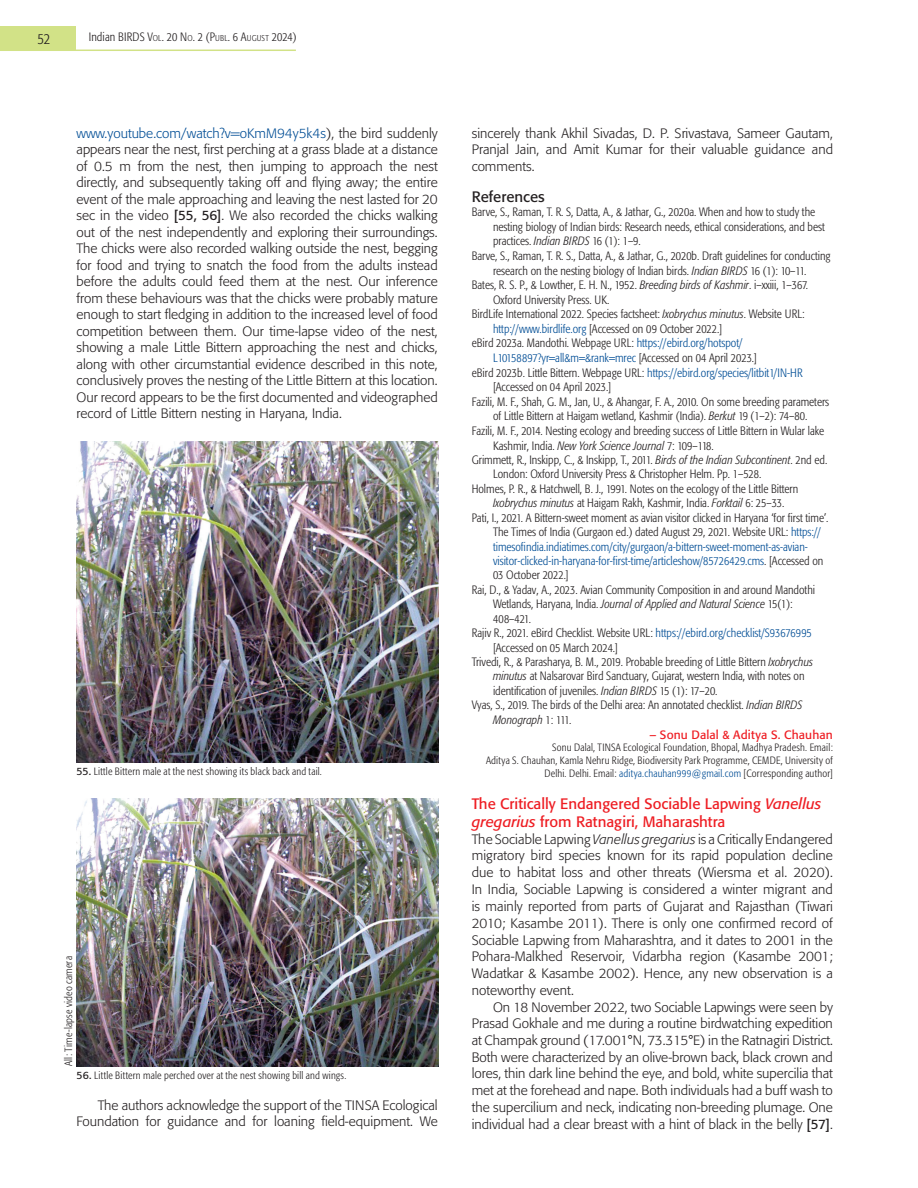
<style>
.page{position:relative;width:918px;height:1188px;background:#fff}
.page>*{position:absolute;margin:0;border:0;box-sizing:border-box;transform-origin:0 0}
.Subhead{font:15px/18.1px "Formata";color:#ee1d23}
.Subhead-2{font:15px "Formata";color:#231f20}
.t1{font:300 condensed 15px "Formata";color:#231f20}
.Body_text{font:300 13.5px/16.5px "Formata";color:#231f20;text-align:justify}
.Body_text-no_indent{font:300 13.5px/16.8px "Formata";letter-spacing:.005em;color:#231f20;text-align:justify}
.Reference{font:300 condensed 12px/14.4px "Formata";color:#231f20}
.t2{font:300 condensed 12px "Formata";letter-spacing:.005em;color:#231f20}
.Author{font:12px "Formata";letter-spacing:.015em;color:#ee1d23}
.t3{font:300 condensed 10.5px/12.8px "Formata";letter-spacing:.02em;color:#231f20;text-align:right}
.s1{font-style:inherit}
.s2{font-size:8.4px}
.s3{color:#014d95}
.s4{font-weight:400}
.s5{font-weight:400;font-stretch:normal}
.s6{font-style:italic}
</style>
<div class="page">
<img style="left:77px;top:442px;width:361px;height:320px">
<img style="left:77px;top:798px;width:361px;height:268px">
<div style="left:0;top:26px;width:76px;height:24px;background:#d2e287"></div>
<hr style="left:0;top:50px;width:296px;height:1px;background:#d2e287">
<p class="t1" style="left:37px;top:30px;width:14px">52</p>
<p class="t2" style="left:89px;top:29px;width:209px"><span class="s1">Indian BIRDS</span> V<span class="s2">OL</span>. 20 N<span class="s2">O</span>. 2 (P<span class="s2">UBL</span>. 6 A<span class="s2">UGUST</span> 2024)</p>
<p class="Body_text" style="left:77px;top:125px;width:363px"><span class="s3">www.youtube.com/watch?v=oKmM94y5k4s</span>), the bird suddenly appears near the nest, first perching at a grass blade at a distance of 0.5 m from the nest, then jumping to approach the nest directly, and subsequently taking off and flying away; the entire event of the male approaching and leaving the nest lasted for 20 sec in the video <span class="s4">[55, 56]</span>. We also recorded the chicks walking out of the nest independently and exploring their surroundings.<br>The chicks were also recorded walking outside the nest, begging for food and trying to snatch the food from the adults instead before the adults could feed them at the nest. Our inference from these behaviours was that the chicks were probably mature enough to start fledging in addition to the increased level of food competition between them. Our time-lapse video of the nest, showing a male Little Bittern approaching the nest and chicks, along with other circumstantial evidence described in this note, conclusively proves the nesting of the Little Bittern at this location.<br>Our record appears to be the first documented and videographed record of Little Bittern nesting in Haryana, India.</p>
<p class="t3" style="left:77px;top:765px;width:247px"><span class="s5">55.</span> Little Bittern male at the nest showing its black back and tail.</p>
<p class="t3" style="left:62px;top:1066px;width:111px;rotate:-90deg">All: Time-lapse video camera</p>
<p class="t3" style="left:77px;top:1069px;width:271px"><span class="s5">56.</span> Little Bittern male perched over at the nest showing bill and wings.</p>
<p class="Body_text" style="left:77px;top:1097px;width:363px;text-align:right">The authors acknowledge the support of the TINSA Ecological<br>Foundation for guidance and for loaning field-equipment. We</p>
<p class="Body_text" style="left:472px;top:125px;width:363px">sincerely thank Akhil Sivadas, D. P. Srivastava, Sameer Gautam, Pranjal Jain, and Amit Kumar for their valuable guidance and comments.</p>
<p class="Subhead-2" style="left:472px;top:187px;width:75px">References</p>
<p class="Reference" style="left:493px;top:205px;width:333px;text-indent:-21px">Barve, S., Raman, T. R. S, Datta, A., &amp; Jathar, G., 2020a. When and how to study the nesting biology of Indian birds: Research needs, ethical considerations, and best practices. <span class="s6">Indian BIRDS</span> 16 (1): 1–9.</p>
<p class="Reference" style="left:472px;top:249px;width:360px;text-align:center">Barve, S., Raman, T. R. S., Datta, A., &amp; Jathar, G., 2020b. Draft guidelines for conducting research on the nesting biology of Indian birds. <span class="s6">Indian BIRDS</span> 16 (1): 10–11.</p>
<p class="Reference" style="left:493px;top:278px;width:317px;text-indent:-21px">Bates, R. S. P., &amp; Lowther, E. H. N., 1952. <span class="s6">Breeding birds of Kashmir</span>. i–xxiii, 1–367.<br>Oxford University Press. UK.</p>
<p class="Reference" style="left:493px;top:307px;width:313px;text-indent:-21px">BirdLife International 2022. Species factsheet: <span class="s6">Ixobrychus minutus</span>. Website URL: <span class="s3">http://www.birdlife.org</span> [Accessed on 09 October 2022.]</p>
<p class="Reference" style="left:493px;top:336px;width:265px;text-indent:-21px">eBird 2023a. Mandothi. Webpage URL: <span class="s3">https://ebird.org/hotspot/<br>L10158897?yr=all&amp;m=&amp;rank=mrec</span> [Accessed on 04 April 2023.]</p>
<p class="Reference" style="left:493px;top:365px;width:311px;text-indent:-21px">eBird 2023b. Little Bittern. Webpage URL: <span class="s3">https://ebird.org/species/litbit1/IN-HR </span>[Accessed on 04 April 2023.]</p>
<p class="Reference" style="left:472px;top:394px;width:359px;text-align:center">Fazili, M. F., Shah, G. M., Jan, U., &amp; Ahangar, F. A., 2010. On some breeding parameters of Little Bittern at Haigam wetland, Kashmir (India). <span class="s6">Berkut</span> 19 (1–2): 74–80.</p>
<p class="Reference" style="left:493px;top:424px;width:333px;text-indent:-21px">Fazili, M. F., 2014. Nesting ecology and breeding success of Little Bittern in Wular lake<br>Kashmir, India. <span class="s6">New York Science Journal</span> 7: 109–118.</p>
<p class="Reference" style="left:493px;top:453px;width:336px;text-indent:-21px">Grimmett, R., Inskipp, C., &amp; Inskipp, T., 2011. <span class="s6">Birds of the Indian Subcontinent</span>. 2nd ed.<br>London: Oxford University Press &amp; Christopher Helm. Pp. 1–528.</p>
<p class="Reference" style="left:493px;top:482px;width:307px;text-indent:-21px">Holmes, P. R., &amp; Hatchwell, B. J., 1991. Notes on the ecology of the Little Bittern<br><span class="s6">Ixobrychus minutus</span> at Haigam Rakh, Kashmir, India. <span class="s6">Forktail</span> 6: 25–33.</p>
<p class="Reference" style="left:493px;top:510px;width:337px;text-indent:-21px">Pati, I., 2021. A Bittern-sweet moment as avian visitor clicked in Haryana ‘for first time’.<br>The Times of India (Gurgaon ed.) dated August 29, 2021. Website URL: <span class="s3">https:// timesofindia.indiatimes.com/city/gurgaon/a-bittern-sweet-moment-as-avian&shy;visitor-clicked-in-haryana-for-first-time/articleshow/85726429.cms</span>. [Accessed on 03 October 2022.]</p>
<p class="Reference" style="left:493px;top:583px;width:324px;text-indent:-21px">Rai, D., &amp; Yadav, A., 2023. Avian Community Composition in and around Mandothi<br>Wetlands, Haryana, India. <span class="s6">Journal of Applied and Natural Science</span> 15(1):<br>408–421.</p>
<p class="Reference" style="left:493px;top:626px;width:320px;text-indent:-21px">Rajiv R., 2021. eBird Checklist. Website URL: <span class="s3">https://ebird.org/checklist/S93676995 </span>[Accessed on 05 March 2024.]</p>
<p class="Reference" style="left:493px;top:655px;width:322px;text-indent:-21px">Trivedi, R., &amp; Parasharya, B. M., 2019. Probable breeding of Little Bittern <span class="s6">Ixobrychus minutus</span> at Nalsarovar Bird Sanctuary, Gujarat, western India, with notes on identification of juveniles. <span class="s6">Indian BIRDS</span> 15 (1): 17–20.</p>
<p class="Reference" style="left:493px;top:698px;width:311px;text-indent:-21px">Vyas, S., 2019. The birds of the Delhi area: An annotated checklist. <span class="s6">Indian BIRDS<br>Monograph</span> 1: 111.</p>
<p class="Author" style="left:649px;top:727px;width:185px">– Sonu Dalal &amp; Aditya S. Chauhan</p>
<p class="t3" style="left:552px;top:741px;width:282px">Sonu Dalal, TINSA Ecological Foundation, Bhopal, Madhya Pradesh. Email:</p>
<p class="t3" style="left:486px;top:754px;width:348px">Aditya S. Chauhan, Kamla Nehru Ridge, Biodiversity Park Programme, CEMDE, University of<br>Delhi. Delhi. Email: <span class="s3">aditya.chauhan999@gmail.com</span> [Corresponding author]</p>
<p class="Subhead" style="left:472px;top:794px;width:351px">The Critically Endangered Sociable Lapwing <span class="s6">Vanellus gregarius</span> from Ratnagiri, Maharashtra</p>
<p class="Body_text-no_indent" style="left:472px;top:831px;width:363px">The Sociable Lapwing <span class="s6">Vanellus gregarius</span> is a Critically Endangered migratory bird species known for its rapid population decline due to habitat loss and other threats (Wiersma et al. 2020).<br>In India, Sociable Lapwing is considered a winter migrant and is mainly reported from parts of Gujarat and Rajasthan (Tiwari 2010; Kasambe 2011). There is only one confirmed record of Sociable Lapwing from Maharashtra, and it dates to 2001 in the Pohara-Malkhed Reservoir, Vidarbha region (Kasambe 2001; Wadatkar &amp; Kasambe 2002). Hence, any new observation is a noteworthy event.</p>
<p class="Body_text" style="left:472px;top:999px;width:363px;text-indent:21px">On 18 November 2022, two Sociable Lapwings were seen by Prasad Gokhale and me during a routine birdwatching expedition at Champak ground (17.001°N, 73.315°E) in the Ratnagiri District.<br>Both were characterized by an olive-brown back, black crown and lores, thin dark line behind the eye, and bold, white supercilia that met at the forehead and nape. Both individuals had a buff wash to the supercilium and neck, indicating non-breeding plumage. One individual had a clear breast with a hint of black in the belly <span class="s4">[57]</span>.</p>
</div>
